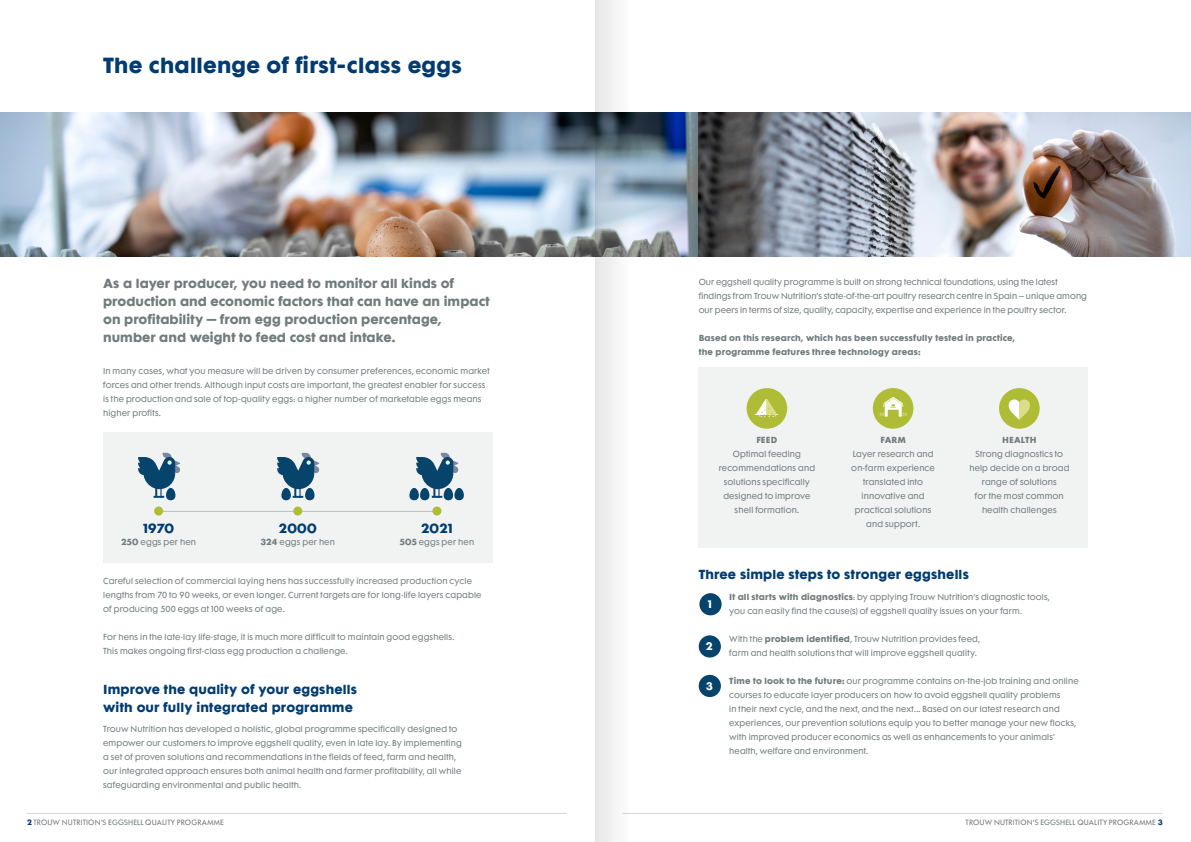
<style>
.page{position:relative;width:1191px;height:842px;background:#fff}
.page>*{position:absolute;margin:0;border:0;box-sizing:border-box;transform-origin:0 0}
.t1{font:700 20px "Futura Maxi Std";letter-spacing:.01em;color:#003c71}
.t2{font:700 12px/18px "Futura Maxi Std";letter-spacing:.005em;color:#717c7d}
.t3{font:700 12px/18px "Futura Maxi Std";letter-spacing:.015em;color:#003c71}
.t4{font:700 10px "Futura Maxi Std";color:#fff}
.t5{font:8px/14px "Futura Maxi Std";letter-spacing:.02em;color:#717c7d}
.t6{font:700 8px/14px "Futura Maxi Std";letter-spacing:.02em;color:#717c7d}
.t7{font:7px "Futura Maxi Std";letter-spacing:.02em;color:#717c7d}
.s1{font-weight:700}
.s2{font-weight:700;color:#003c71}
</style>
<div class="page">
<hr style="left:622px;top:813px;width:540px;height:1px;background:#d4d8d8">
<hr style="left:27px;top:813px;width:540px;height:1px;background:#d4d8d8">
<div style="left:698px;top:367px;width:389px;height:180px;background:#f1f2f2"></div>
<div style="left:746px;top:388px;width:41px;height:41px;background:#afbd36;border-radius:50%"></div>
<svg style="left:754px;top:399px;width:24px;height:18px"></svg>
<div style="left:872px;top:388px;width:41px;height:41px;background:#afbd36;border-radius:50%"></div>
<svg style="left:879px;top:397px;width:28px;height:20px"></svg>
<div style="left:999px;top:388px;width:40px;height:41px;background:#afbd36;border-radius:50%"></div>
<svg style="left:1008px;top:399px;width:22px;height:21px"></svg>
<div style="left:103px;top:432px;width:389px;height:131px;background:#f1f2f2"></div>
<hr style="left:162px;top:511px;width:274px;height:1px;background:#b8bdbe">
<div style="left:154px;top:506px;width:9px;height:9px;background:#afbd36;border-radius:50%"></div>
<div style="left:293px;top:506px;width:9px;height:9px;background:#afbd36;border-radius:50%"></div>
<div style="left:432px;top:506px;width:9px;height:9px;background:#afbd36;border-radius:50%"></div>
<div style="left:699px;top:593px;width:22px;height:22px;background:#06446b;border-radius:50%"></div>
<div style="left:698px;top:635px;width:23px;height:22px;background:#06446b;border-radius:50%"></div>
<div style="left:698px;top:675px;width:23px;height:22px;background:#06446b;border-radius:50%"></div>
<img style="left:0;top:113px;width:1191px;height:143px">
<svg style="left:595px;top:0;width:36px;height:842px;fill:#f0f0f0"></svg>
<svg style="left:138px;top:453px;width:42px;height:47px"></svg>
<svg style="left:277px;top:453px;width:42px;height:47px"></svg>
<svg style="left:409px;top:453px;width:55px;height:47px"></svg>
<h1 class="t1" style="left:103px;top:51px;width:360px">The challenge of first-class eggs</h1>
<h2 class="t2" style="left:103px;top:274px;width:388px">As a layer producer, you need to monitor all kinds of production and economic factors that can have an impact on profitability – from egg production percentage, number and weight to feed cost and intake.</h2>
<p class="t5" style="left:103px;top:364px;width:388px">In many cases, what you measure will be driven by consumer preferences, economic market forces and other trends. Although input costs are important, the greatest enabler for success is the production and sale of top-quality eggs: a higher number of marketable eggs means higher profits.</p>
<h2 class="t3" style="left:143px;top:519px;width:32px">1970</h2>
<p class="t5" style="left:121px;top:535px;width:76px"><span class="s1">250</span> eggs per hen</p>
<h2 class="t3" style="left:279px;top:519px;width:39px">2000</h2>
<p class="t5" style="left:261px;top:535px;width:76px"><span class="s1">324</span> eggs per hen</p>
<h2 class="t3" style="left:421px;top:519px;width:33px">2021</h2>
<p class="t5" style="left:400px;top:535px;width:76px"><span class="s1">505</span> eggs per hen</p>
<p class="t5" style="left:103px;top:574px;width:380px">Careful selection of commercial laying hens has successfully increased production cycle lengths from 70 to 90 weeks, or even longer. Current targets are for long-life layers capable of producing 500 eggs at 100 weeks of age.</p>
<p class="t5" style="left:103px;top:630px;width:353px">For hens in the late-lay life-stage, it is much more difficult to maintain good eggshells.<br>This makes ongoing first-class egg production a challenge.</p>
<h2 class="t3" style="left:103px;top:680px;width:255px">Improve the quality of your eggshells with our fully integrated programme</h2>
<p class="t5" style="left:103px;top:721px;width:360px">Trouw Nutrition has developed a holistic, global programme specifically designed to empower our customers to improve eggshell quality, even in late lay. By implementing a set of proven solutions and recommendations in the fields of feed, farm and health, our integrated approach ensures both animal health and farmer profitability, all while safeguarding environmental and public health.</p>
<p class="t5" style="left:698px;top:275px;width:390px">Our eggshell quality programme is built on strong technical foundations, using the latest findings from Trouw Nutrition’s state-of-the-art poultry research centre in Spain – unique among our peers in terms of size, quality, capacity, expertise and experience in the poultry sector.</p>
<p class="t6" style="left:698px;top:331px;width:318px">Based on this research, which has been successfully tested in practice, the programme features three technology areas:</p>
<p class="t6" style="left:756px;top:432px;width:23px">FEED</p>
<p class="t5" style="left:718px;top:447px;width:98px;text-align:center">Optimal feeding recommendations and solutions specifically designed to improve shell formation.</p>
<p class="t6" style="left:880px;top:432px;width:27px">FARM</p>
<p class="t5" style="left:851px;top:447px;width:85px;text-align:center">Layer research and on-farm experience translated into innovative and practical solutions and support.</p>
<p class="t6" style="left:1002px;top:432px;width:36px">HEALTH</p>
<p class="t5" style="left:969px;top:447px;width:101px;text-align:center">Strong diagnostics to help decide on a broad range of solutions<br>for the most common health challenges</p>
<h2 class="t3" style="left:698px;top:565px;width:272px">Three simple steps to stronger eggshells</h2>
<p class="t4" style="left:708px;top:597px;width:6px">1</p>
<p class="t4" style="left:706px;top:639px;width:8px">2</p>
<p class="t4" style="left:705px;top:679px;width:8px">3</p>
<p class="t5" style="left:729px;top:590px;width:322px"><span class="s1">It all starts with diagnostics</span>: by applying Trouw Nutrition’s diagnostic tools, you can easily find the cause(s) of eggshell quality issues on your farm.</p>
<p class="t5" style="left:729px;top:632px;width:252px">With the <span class="s1">problem identified</span>, Trouw Nutrition provides feed, farm and health solutions that will improve eggshell quality.</p>
<p class="t5" style="left:729px;top:674px;width:351px"><span class="s1">Time to look to the future:</span> our programme contains on-the-job training and online courses to educate layer producers on how to avoid eggshell quality problems<br>in their next cycle, and the next, and the next... Based on our latest research and experiences, our prevention solutions equip you to better manage your new flocks, with improved producer economics as well as enhancements to your animals’ health, welfare and environment.</p>
<p class="t7" style="left:27px;top:817px;width:198px"><span class="s2">2</span> TROUW NUTRITION’S EGGSHELL QUALITY PROGRAMME</p>
<p class="t7" style="left:965px;top:817px;width:199px">TROUW NUTRITION’S EGGSHELL QUALITY PROGRAMME <span class="s2">3</span></p>
</div>
